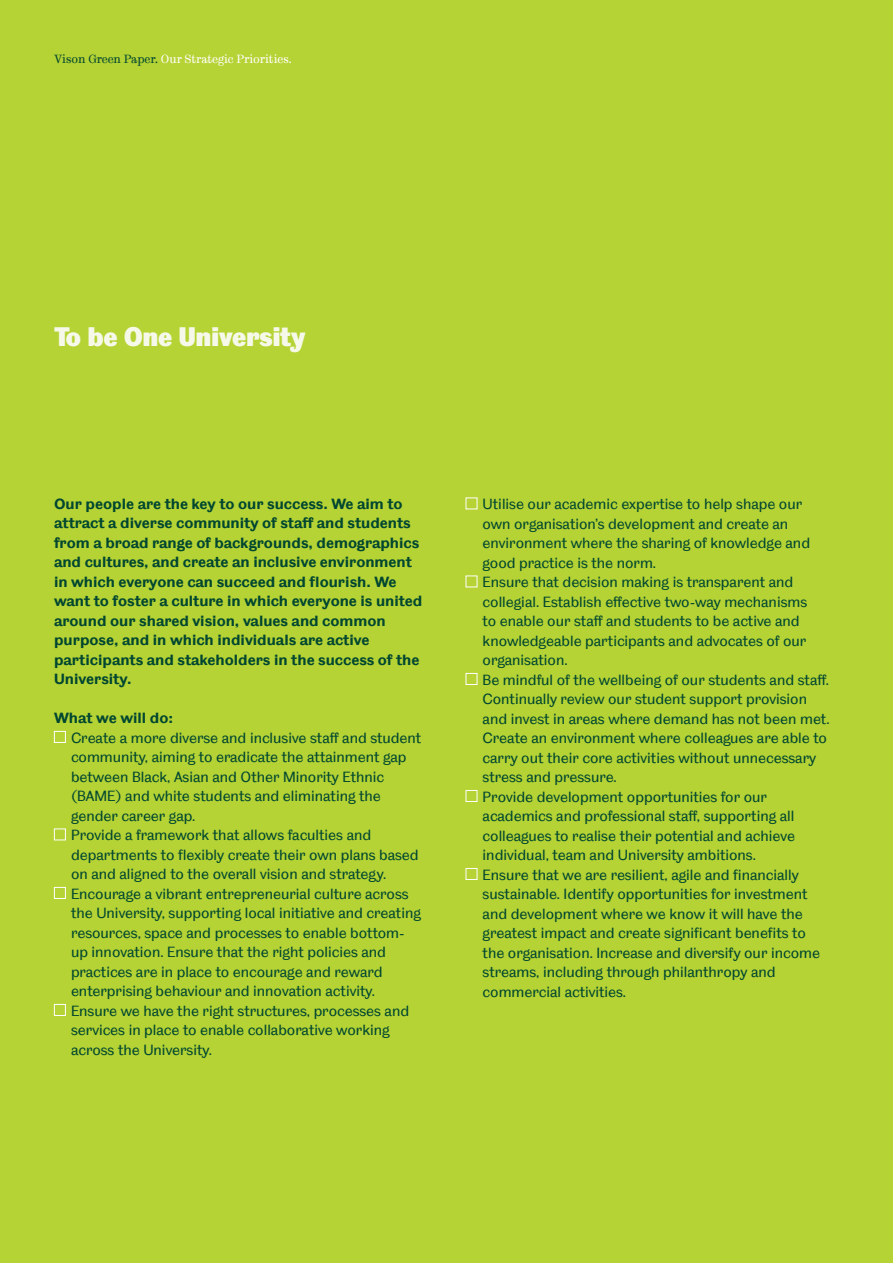
<style>
.page{position:relative;width:893px;height:1263px;background:#b5d334}
.page>*{position:absolute;margin:0;border:0;box-sizing:border-box;transform-origin:0 0}
.t1{font:27px "TUOS Pro Blake Display";color:#f6f9e9}
.t2{font:15px/19.5px "TUOS Blake";color:#004630}
.t3{font:700 15px/19.5px "TUOS Blake";color:#004630}
.t4{font:12px "TUOS Stephenson";color:#fff}
.s1{color:#004630}
</style>
<div class="page">
<div style="left:54px;top:731px;width:12px;height:12px;border:1px solid #fff"></div>
<div style="left:54px;top:828px;width:12px;height:12px;border:1px solid #fff"></div>
<div style="left:54px;top:887px;width:12px;height:12px;border:1px solid #fff"></div>
<div style="left:54px;top:1004px;width:12px;height:12px;border:1px solid #fff"></div>
<div style="left:466px;top:673px;width:11px;height:12px;border:1px solid #fff"></div>
<div style="left:466px;top:790px;width:11px;height:12px;border:1px solid #fff"></div>
<div style="left:466px;top:868px;width:11px;height:12px;border:1px solid #fff"></div>
<p class="t4" style="left:54px;top:51px;width:239px"><span class="s1">Vison Green Paper.</span> Our Strategic Priorities.</p>
<h1 class="t1" style="left:54px;top:320px;width:253px">To be One University</h1>
<p class="t3" style="left:54px;top:494px;width:370px">Our people are the key to our success. We aim to attract a diverse community of staff and students from a broad range of backgrounds, demographics and cultures, and create an inclusive environment in which everyone can succeed and flourish. We want to foster a culture in which everyone is united around our shared vision, values and common purpose, and in which individuals are active participants and stakeholders in the success of the University.</p>
<p class="t3" style="left:54px;top:708px;width:121px">What we will do:</p>
<p class="t2" style="left:71px;top:728px;width:352px">Create a more diverse and inclusive staff and student community, aiming to eradicate the attainment gap between Black, Asian and Other Minority Ethnic (BAME) and white students and eliminating the gender career gap.<br>Provide a framework that allows faculties and departments to flexibly create their own plans based on and aligned to the overall vision and strategy.<br>Encourage a vibrant entrepreneurial culture across the University, supporting local initiative and creating resources, space and processes to enable bottom&shy;up innovation. Ensure that the right policies and practices are in place to encourage and reward enterprising behaviour and innovation activity.<br>Ensure we have the right structures, processes and services in place to enable collaborative working across the University.</p>
<p class="t2" style="left:483px;top:494px;width:348px">Utilise our academic expertise to help shape our own organisation’s development and create an environment where the sharing of knowledge and good practice is the norm.<br>Ensure that decision making is transparent and collegial. Establish effective two-way mechanisms<br>to enable our staff and students to be active and knowledgeable participants and advocates of our organisation.<br>Be mindful of the wellbeing of our students and staff.<br>Continually review our student support provision and invest in areas where demand has not been met.<br>Create an environment where colleagues are able to carry out their core activities without unnecessary stress and pressure.<br>Provide development opportunities for our academics and professional staff, supporting all colleagues to realise their potential and achieve individual, team and University ambitions.<br>Ensure that we are resilient, agile and financially sustainable. Identify opportunities for investment and development where we know it will have the greatest impact and create significant benefits to the organisation. Increase and diversify our income streams, including through philanthropy and commercial activities.</p>
</div>
